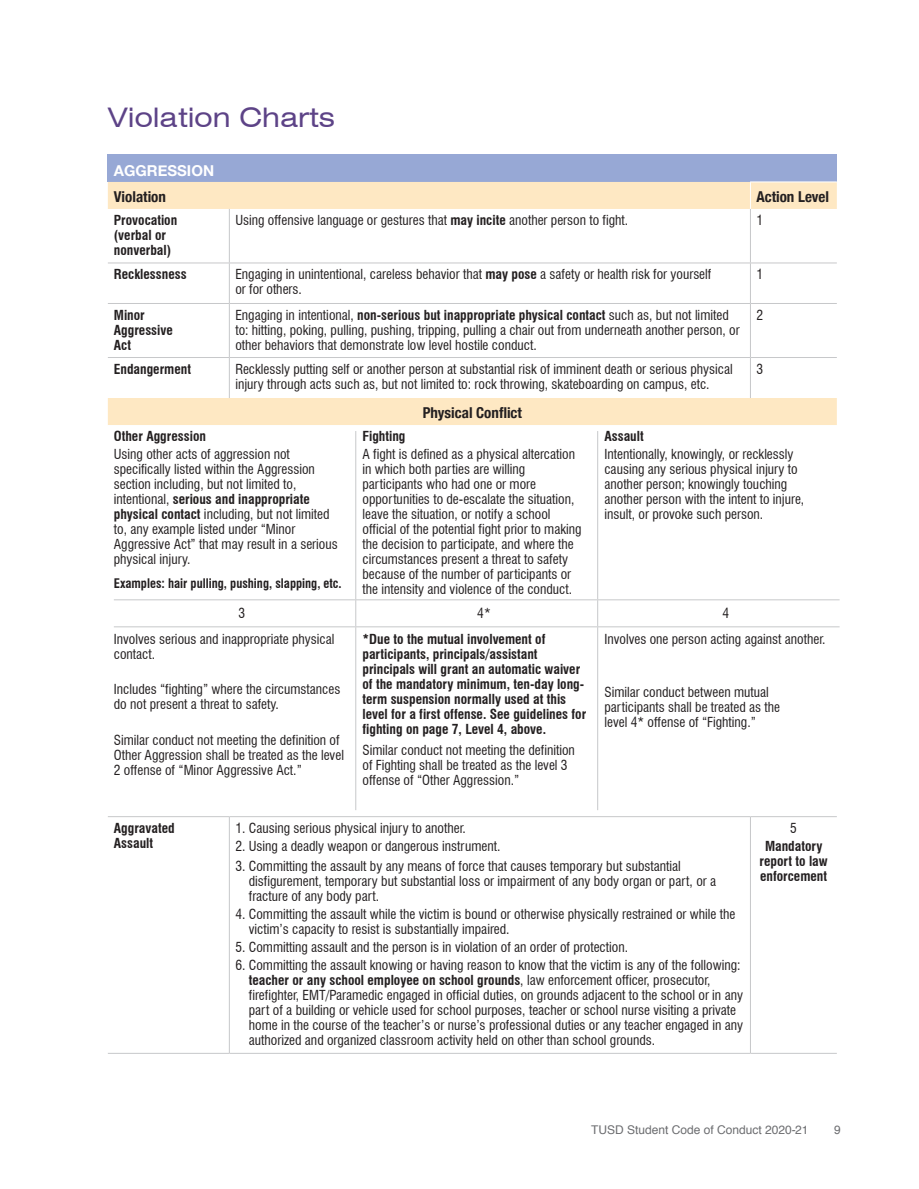
<style>
.page{position:relative;width:919px;height:1189px;background:#fff}
.page>*{position:absolute;margin:0;border:0;box-sizing:border-box;transform-origin:0 0}
.t1{font:expanded 27px "Swiss 721 BT";color:#5d4387}
.t2{font:700 condensed 15px "Helvetica Neue";color:#231f20}
.t3{font:700 15px "Helvetica Neue";color:#fff}
.t4{font:condensed 13.5px/15px "Swiss 721 BT";color:#231f20}
.t5{font:700 condensed 13.5px/15px "Swiss 721 BT";color:#231f20}
.t6{font:700 condensed 12.9px "Swiss 721 BT";color:#231f20}
.t7{font:12px "Helvetica";color:#6c6d70}
.s1{font-weight:700}
</style>
<div class="page">
<div style="left:108px;top:155px;width:729px;height:27px;background:#97a8d5"></div>
<svg style="left:108px;top:182px;width:729px;height:243px"></svg>
<hr style="left:750px;top:182px;width:87px;height:1px;background:#fff">
<svg style="left:750px;top:182px;width:1px;height:27px"></svg>
<hr style="left:229px;top:209px;width:1px;height:54px;background:#c7c8ca">
<hr style="left:750px;top:209px;width:1px;height:54px;background:#c7c8ca">
<hr style="left:229px;top:263px;width:1px;height:40px;background:#c7c8ca">
<hr style="left:750px;top:263px;width:1px;height:40px;background:#c7c8ca">
<hr style="left:229px;top:304px;width:1px;height:53px;background:#c7c8ca">
<hr style="left:750px;top:304px;width:1px;height:53px;background:#c7c8ca">
<hr style="left:229px;top:358px;width:1px;height:40px;background:#c7c8ca">
<hr style="left:750px;top:358px;width:1px;height:40px;background:#c7c8ca">
<hr style="left:108px;top:263px;width:121px;height:1px;background:#c7c8ca">
<hr style="left:229px;top:263px;width:521px;height:1px;background:#c7c8ca">
<hr style="left:750px;top:263px;width:87px;height:1px;background:#c7c8ca">
<hr style="left:108px;top:303px;width:121px;height:1px;background:#c7c8ca">
<hr style="left:229px;top:303px;width:521px;height:1px;background:#c7c8ca">
<hr style="left:750px;top:303px;width:87px;height:1px;background:#c7c8ca">
<hr style="left:108px;top:357px;width:121px;height:1px;background:#c7c8ca">
<hr style="left:229px;top:357px;width:521px;height:1px;background:#c7c8ca">
<hr style="left:750px;top:357px;width:87px;height:1px;background:#c7c8ca">
<hr style="left:108px;top:816px;width:121px;height:1px;background:#c7c8ca">
<hr style="left:229px;top:816px;width:521px;height:1px;background:#c7c8ca">
<hr style="left:750px;top:816px;width:87px;height:1px;background:#c7c8ca">
<svg style="left:355px;top:600px;width:1px;height:26px"></svg>
<svg style="left:597px;top:600px;width:1px;height:26px"></svg>
<hr style="left:355px;top:431px;width:1px;height:168px;background:#c7c8ca">
<hr style="left:597px;top:431px;width:1px;height:168px;background:#c7c8ca">
<hr style="left:114px;top:626px;width:242px;height:1px;background:#c7c8ca">
<hr style="left:356px;top:626px;width:242px;height:1px;background:#c7c8ca">
<hr style="left:598px;top:626px;width:242px;height:1px;background:#c7c8ca">
<hr style="left:114px;top:599px;width:242px;height:1px;background:#c7c8ca">
<hr style="left:356px;top:599px;width:242px;height:1px;background:#c7c8ca">
<hr style="left:598px;top:599px;width:242px;height:1px;background:#c7c8ca">
<hr style="left:355px;top:627px;width:1px;height:183px;background:#c7c8ca">
<hr style="left:597px;top:627px;width:1px;height:183px;background:#c7c8ca">
<hr style="left:229px;top:817px;width:1px;height:236px;background:#c7c8ca">
<hr style="left:750px;top:817px;width:1px;height:236px;background:#c7c8ca">
<hr style="left:108px;top:1053px;width:121px;height:1px;background:#c7c8ca">
<hr style="left:229px;top:1053px;width:521px;height:1px;background:#c7c8ca">
<hr style="left:750px;top:1053px;width:87px;height:1px;background:#c7c8ca">
<h1 class="t1" style="left:108px;top:102px;width:229px">Violation Charts</h1>
<p class="t3" style="left:114px;top:158px;width:102px">AGGRESSION</p>
<p class="t2" style="left:114px;top:185px;width:54px">Violation</p>
<p class="t2" style="left:756px;top:185px;width:74px">Action Level</p>
<p class="t5" style="left:114px;top:213px;width:65px">Provocation (verbal or nonverbal)</p>
<p class="t4" style="left:235px;top:213px;width:394px">Using offensive language or gestures that <span class="s1">may incite</span> another person to fight.</p>
<p class="t4" style="left:756px;top:213px;width:8px">1</p>
<p class="t5" style="left:114px;top:267px;width:74px">Recklessness</p>
<p class="t4" style="left:235px;top:267px;width:478px">Engaging in unintentional, careless behavior that <span class="s1">may pose</span> a safety or health risk for yourself or for others.</p>
<p class="t4" style="left:756px;top:267px;width:8px">1</p>
<p class="t5" style="left:114px;top:307px;width:61px">Minor<br>Aggressive<br>Act</p>
<p class="t4" style="left:235px;top:307px;width:506px">Engaging in intentional, <span class="s1">non-serious but inappropriate physical contact</span> such as, but not limited to: hitting, poking, pulling, pushing, tripping, pulling a chair out from underneath another person, or other behaviors that demonstrate low level hostile conduct.</p>
<p class="t4" style="left:756px;top:307px;width:8px">2</p>
<p class="t5" style="left:114px;top:361px;width:79px">Endangerment</p>
<p class="t4" style="left:235px;top:361px;width:499px">Recklessly putting self or another person at substantial risk of imminent death or serious physical injury through acts such as, but not limited to: rock throwing, skateboarding on campus, etc.</p>
<p class="t4" style="left:756px;top:361px;width:8px">3</p>
<p class="t2" style="left:423px;top:401px;width:101px">Physical Conflict</p>
<p class="t5" style="left:114px;top:429px;width:94px">Other Aggression</p>
<p class="t4" style="left:114px;top:446px;width:225px">Using other acts of aggression not specifically listed within the Aggression section including, but not limited to, intentional, <span class="s1">serious and inappropriate physical contact</span> including, but not limited to, any example listed under “Minor Aggressive Act” that may result in a serious physical injury.</p>
<p class="t6" style="left:114px;top:575px;width:229px">Examples: hair pulling, pushing, slapping, etc.</p>
<p class="t5" style="left:604px;top:429px;width:41px">Assault</p>
<p class="t4" style="left:604px;top:446px;width:201px">Intentionally, knowingly, or recklessly causing any serious physical injury to another person; knowingly touching another person with the intent to injure, insult, or provoke such person.</p>
<p class="t5" style="left:363px;top:429px;width:45px">Fighting</p>
<p class="t4" style="left:363px;top:446px;width:221px">A fight is defined as a physical altercation in which both parties are willing participants who had one or more opportunities to de-escalate the situation, leave the situation, or notify a school official of the potential fight prior to making the decision to participate, and where the circumstances present a threat to safety because of the number of participants or the intensity and violence of the conduct.</p>
<p class="t4" style="left:239px;top:606px;width:8px">3</p>
<p class="t4" style="left:477px;top:606px;width:15px">4*</p>
<p class="t4" style="left:723px;top:606px;width:8px">4</p>
<p class="t4" style="left:114px;top:631px;width:222px">Involves serious and inappropriate physical contact.</p>
<p class="t4" style="left:114px;top:682px;width:228px">Includes “fighting” where the circumstances do not present a threat to safety.</p>
<p class="t4" style="left:114px;top:732px;width:232px">Similar conduct not meeting the definition of<br>Other Aggression shall be treated as the level<br>2 offense of “Minor Aggressive Act.”</p>
<p class="t5" style="left:363px;top:631px;width:225px">*Due to the mutual involvement of participants, principals/assistant principals will grant an automatic waiver of the mandatory minimum, ten-day long&shy;term suspension normally used at this level for a first offense. See guidelines for fighting on page 7, Level 4, above.</p>
<p class="t4" style="left:363px;top:742px;width:214px">Similar conduct not meeting the definition of Fighting shall be treated as the level 3 offense of “Other Aggression.”</p>
<p class="t4" style="left:604px;top:631px;width:223px">Involves one person acting against another.</p>
<p class="t4" style="left:604px;top:684px;width:177px">Similar conduct between mutual participants shall be treated as the level 4* offense of “Fighting.”</p>
<p class="t5" style="left:114px;top:821px;width:62px">Aggravated<br>Assault</p>
<p class="t4" style="left:235px;top:821px;width:232px">1. Causing serious physical injury to another.</p>
<p class="t4" style="left:235px;top:839px;width:267px">2. Using a deadly weapon or dangerous instrument.</p>
<p class="t4" style="left:249px;top:858px;width:469px;text-indent:-14px">3. Committing the assault by any means of force that causes temporary but substantial disfigurement, temporary but substantial loss or impairment of any body organ or part, or a fracture of any body part.</p>
<p class="t4" style="left:249px;top:906px;width:488px;text-indent:-14px">4. Committing the assault while the victim is bound or otherwise physically restrained or while the victim’s capacity to resist is substantially impaired.</p>
<p class="t4" style="left:235px;top:939px;width:394px">5. Committing assault and the person is in violation of an order of protection.</p>
<p class="t4" style="left:249px;top:957px;width:496px;text-indent:-14px">6. Committing the assault knowing or having reason to know that the victim is any of the following: <span class="s1">teacher or any school employee on school grounds</span>, law enforcement officer, prosecutor, firefighter, EMT/Paramedic engaged in official duties, on grounds adjacent to the school or in any part of a building or vehicle used for school purposes, teacher or school nurse visiting a private home in the course of the teacher’s or nurse’s professional duties or any teacher engaged in any authorized and organized classroom activity held on other than school grounds.</p>
<p class="t4" style="left:790px;top:821px;width:8px">5</p>
<p class="t5" style="left:760px;top:838px;width:70px;text-align:center">Mandatory report to law enforcement</p>
<p class="t7" style="left:588px;top:1122px;width:220px">TUSD Student Code of Conduct 2019-20</p>
<p class="t7" style="left:833px;top:1122px;width:8px">9</p>
<p class="t7" style="left:591px;top:1121px;width:219px">TUSD Student Code of Conduct 2020-21</p>
<p class="t7" style="left:834px;top:1121px;width:8px">9</p>
</div>
